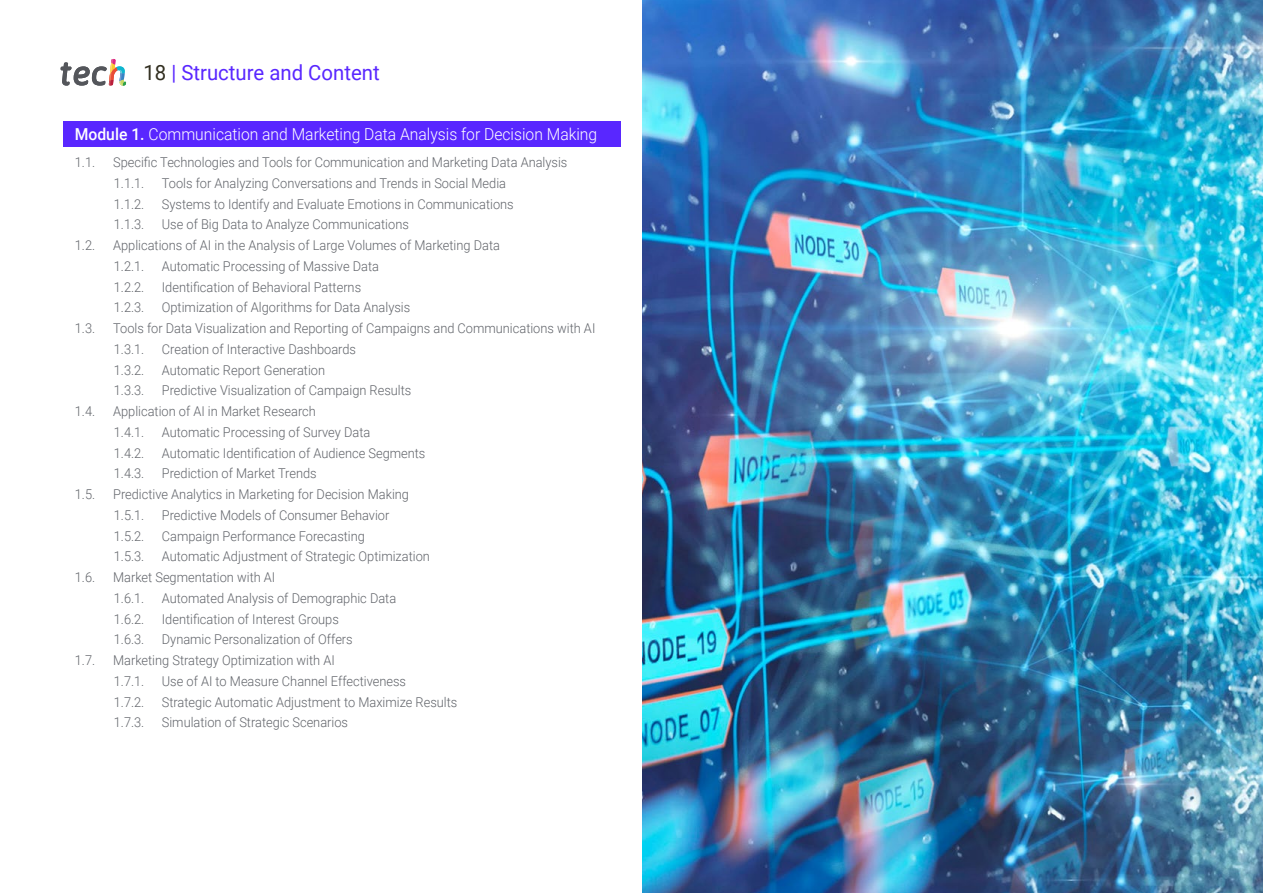
<style>
.page{position:relative;width:1263px;height:893px;background:#fff}
.page>*{position:absolute;margin:0;border:0;box-sizing:border-box;transform-origin:0 0}
.t1{font:21px "Roboto";color:#5927ff}
.t2{font:300 16.5px "Roboto";color:#fff;scale:.95 1}
.t3{font:300 13.5px/20.7px "Roboto";color:#61646a;scale:.95 1}
.s1{color:#312e20}
.s2{font-weight:500}
</style>
<div class="page">
<img style="left:642px;top:0;width:621px;height:893px">
<div style="left:64px;top:121px;width:557px;height:25px;background:#5927ff"></div>
<svg style="left:61px;top:59px;width:65px;height:27px"></svg>
<h1 class="t1" style="left:144px;top:57px;width:238px"><span class="s1">18</span> | Structure and Content</h1>
<p class="t2" style="left:75px;top:123px;width:551px"><span class="s2">Module 1.</span> Communication and Marketing Data Analysis for Decision Making</p>
<p class="t3" style="left:75px;top:151px;width:23px">1.1.</p>
<p class="t3" style="left:113px;top:151px;width:480px">Specific Technologies and Tools for Communication and Marketing Data Analysis<br>1.1.1.</p>
<p class="t3" style="left:162px;top:172px;width:364px">Tools for Analyzing Conversations and Trends in Social Media</p>
<p class="t3" style="left:114px;top:193px;width:34px">1.1.2.</p>
<p class="t3" style="left:162px;top:193px;width:372px">Systems to Identify and Evaluate Emotions in Communications</p>
<p class="t3" style="left:114px;top:214px;width:34px">1.1.3.</p>
<p class="t3" style="left:162px;top:214px;width:262px">Use of Big Data to Analyze Communications</p>
<p class="t3" style="left:75px;top:234px;width:23px">1.2.</p>
<p class="t3" style="left:113px;top:234px;width:409px">Applications of AI in the Analysis of Large Volumes of Marketing Data<br>1.2.1.</p>
<p class="t3" style="left:162px;top:255px;width:230px">Automatic Processing of Massive Data</p>
<p class="t3" style="left:114px;top:276px;width:34px">1.2.2.</p>
<p class="t3" style="left:162px;top:276px;width:211px">Identification of Behavioral Patterns</p>
<p class="t3" style="left:114px;top:297px;width:34px">1.2.3.</p>
<p class="t3" style="left:162px;top:297px;width:263px">Optimization of Algorithms for Data Analysis</p>
<p class="t3" style="left:75px;top:317px;width:23px">1.3.</p>
<p class="t3" style="left:113px;top:317px;width:509px">Tools for Data Visualization and Reporting of Campaigns and Communications with AI<br>1.3.1.</p>
<p class="t3" style="left:162px;top:338px;width:206px">Creation of Interactive Dashboards</p>
<p class="t3" style="left:114px;top:359px;width:34px">1.3.2.</p>
<p class="t3" style="left:162px;top:359px;width:173px">Automatic Report Generation</p>
<p class="t3" style="left:114px;top:380px;width:34px">1.3.3.</p>
<p class="t3" style="left:162px;top:380px;width:264px">Predictive Visualization of Campaign Results</p>
<p class="t3" style="left:75px;top:400px;width:23px">1.4.</p>
<p class="t3" style="left:113px;top:400px;width:215px">Application of AI in Market Research<br>1.4.1.</p>
<p class="t3" style="left:162px;top:421px;width:221px">Automatic Processing of Survey Data</p>
<p class="t3" style="left:114px;top:442px;width:34px">1.4.2.</p>
<p class="t3" style="left:162px;top:442px;width:279px">Automatic Identification of Audience Segments</p>
<p class="t3" style="left:114px;top:463px;width:34px">1.4.3.</p>
<p class="t3" style="left:162px;top:463px;width:165px">Prediction of Market Trends</p>
<p class="t3" style="left:75px;top:483px;width:23px">1.5.</p>
<p class="t3" style="left:113px;top:483px;width:313px">Predictive Analytics in Marketing for Decision Making<br>1.5.1.</p>
<p class="t3" style="left:162px;top:504px;width:241px">Predictive Models of Consumer Behavior</p>
<p class="t3" style="left:114px;top:525px;width:34px">1.5.2.</p>
<p class="t3" style="left:162px;top:525px;width:215px">Campaign Performance Forecasting</p>
<p class="t3" style="left:114px;top:546px;width:34px">1.5.3.</p>
<p class="t3" style="left:162px;top:546px;width:284px">Automatic Adjustment of Strategic Optimization</p>
<p class="t3" style="left:75px;top:566px;width:23px">1.6.</p>
<p class="t3" style="left:113px;top:566px;width:172px">Market Segmentation with AI<br>1.6.1.</p>
<p class="t3" style="left:162px;top:587px;width:248px">Automated Analysis of Demographic Data</p>
<p class="t3" style="left:114px;top:608px;width:34px">1.6.2.</p>
<p class="t3" style="left:162px;top:608px;width:188px">Identification of Interest Groups</p>
<p class="t3" style="left:114px;top:629px;width:34px">1.6.3.</p>
<p class="t3" style="left:162px;top:629px;width:202px">Dynamic Personalization of Offers</p>
<p class="t3" style="left:75px;top:649px;width:23px">1.7.</p>
<p class="t3" style="left:113px;top:649px;width:235px">Marketing Strategy Optimization with AI<br>1.7.1.</p>
<p class="t3" style="left:162px;top:670px;width:259px">Use of AI to Measure Channel Effectiveness</p>
<p class="t3" style="left:114px;top:691px;width:34px">1.7.2.</p>
<p class="t3" style="left:162px;top:691px;width:313px">Strategic Automatic Adjustment to Maximize Results</p>
<p class="t3" style="left:114px;top:712px;width:34px">1.7.3.</p>
<p class="t3" style="left:162px;top:712px;width:198px">Simulation of Strategic Scenarios</p>
</div>
